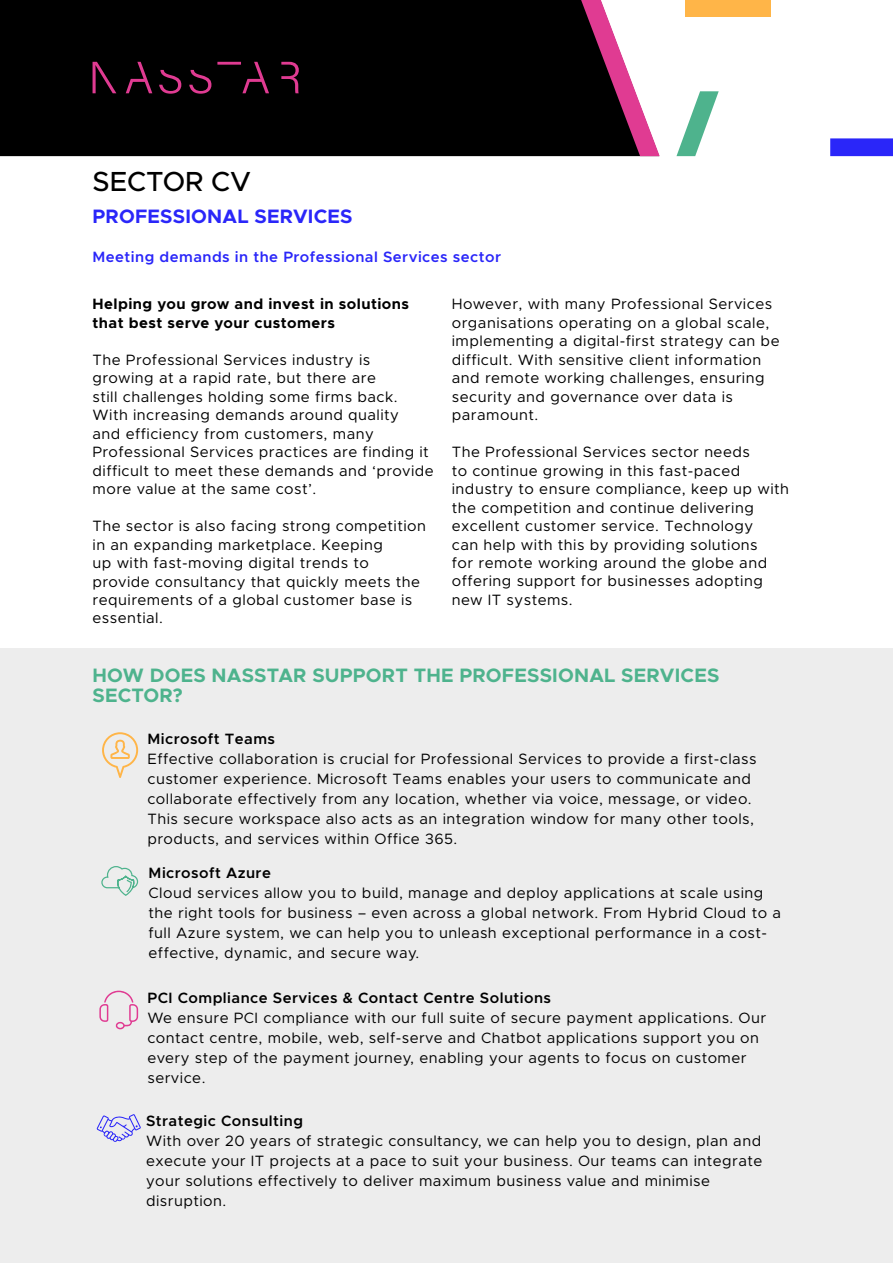
<style>
.page{position:relative;width:893px;height:1263px;background:#fff}
.page>*{position:absolute;margin:0;border:0;box-sizing:border-box;transform-origin:0 0}
.t1{font:500 27.75px "Metropolis";color:#000}
.t2{font:700 19.5px/19.5px "Metropolis";letter-spacing:.01em;color:#4eb38d}
.t3{font:700 19.5px "Metropolis";letter-spacing:.01em;color:#2a26f9}
.t4{font:15px/18.5px "Metropolis";letter-spacing:.03em;color:#000}
.t5{font:600 15px "Metropolis";letter-spacing:.03em;color:#000}
.t6{font:700 15px/18.5px "Metropolis";letter-spacing:.03em;color:#000}
.t7{font:600 15px "Metropolis";letter-spacing:.03em;color:#2a26f9}
</style>
<div class="page">
<div style="left:0;top:648px;width:893px;height:615px;background:#ededed"></div>
<div style="left:0;top:0;width:581px;height:156px;background:#000"></div>
<svg style="left:676px;top:91px;width:43px;height:65px"></svg>
<div style="left:685px;top:0;width:85px;height:17px;background:#ffb548"></div>
<svg style="left:830px;top:138px;width:63px;height:18px"></svg>
<svg style="left:581px;top:0;width:79px;height:156px"></svg>
<svg style="left:159px;top:70px;width:22px;height:24px"></svg>
<svg style="left:189px;top:70px;width:22px;height:24px"></svg>
<svg style="left:281px;top:62px;width:18px;height:31px"></svg>
<svg style="left:93px;top:62px;width:23px;height:31px"></svg>
<svg style="left:217px;top:62px;width:52px;height:31px;background:#210816"></svg>
<svg style="left:126px;top:62px;width:26px;height:31px"></svg>
<svg style="left:101px;top:866px;width:38px;height:30px"></svg>
<svg style="left:102px;top:732px;width:36px;height:46px"></svg>
<svg style="left:99px;top:990px;width:39px;height:39px"></svg>
<svg style="left:97px;top:1114px;width:44px;height:28px"></svg>
<h1 class="t1" style="left:93px;top:164px;width:160px">SECTOR CV</h1>
<h2 class="t3" style="left:93px;top:204px;width:262px">PROFESSIONAL SERVICES</h2>
<p class="t7" style="left:93px;top:247px;width:410px">Meeting demands in the Professional Services sector</p>
<p class="t6" style="left:93px;top:295px;width:318px">Helping you grow and invest in solutions that best serve your customers</p>
<p class="t4" style="left:93px;top:350px;width:343px">The Professional Services industry is growing at a rapid rate, but there are<br>still challenges holding some firms back.<br>With increasing demands around quality<br>and efficiency from customers, many Professional Services practices are finding it difficult to meet these demands and ‘provide more value at the same cost’.</p>
<p class="t4" style="left:93px;top:517px;width:335px">The sector is also facing strong competition in an expanding marketplace. Keeping<br>up with fast-moving digital trends to provide consultancy that quickly meets the requirements of a global customer base is essential.</p>
<p class="t4" style="left:452px;top:295px;width:329px">However, with many Professional Services organisations operating on a global scale, implementing a digital-first strategy can be difficult. With sensitive client information and remote working challenges, ensuring security and governance over data is paramount.</p>
<p class="t4" style="left:452px;top:443px;width:339px">The Professional Services sector needs<br>to continue growing in this fast-paced industry to ensure compliance, keep up with the competition and continue delivering excellent customer service. Technology<br>can help with this by providing solutions<br>for remote working around the globe and offering support for businesses adopting new IT systems.</p>
<h2 class="t2" style="left:93px;top:666px;width:628px">HOW DOES NASSTAR SUPPORT THE PROFESSIONAL SERVICES<br>SECTOR?</h2>
<p class="t5" style="left:147px;top:729px;width:129px">Microsoft Teams</p>
<p class="t4" style="left:147px;top:749px;width:611px;line-height:20.1px">Effective collaboration is crucial for Professional Services to provide a first-class customer experience. Microsoft Teams enables your users to communicate and collaborate effectively from any location, whether via voice, message, or video.<br>This secure workspace also acts as an integration window for many other tools, products, and services within Office 365.</p>
<p class="t5" style="left:149px;top:863px;width:124px">Microsoft Azure</p>
<p class="t4" style="left:149px;top:883px;width:634px;line-height:20.1px">Cloud services allow you to build, manage and deploy applications at scale using the right tools for business – even across a global network. From Hybrid Cloud to a full Azure system, we can help you to unleash exceptional performance in a cost&shy;effective, dynamic, and secure way.</p>
<p class="t5" style="left:147px;top:988px;width:405px">PCI Compliance Services &amp; Contact Centre Solutions</p>
<p class="t4" style="left:147px;top:1007px;width:620px;line-height:20.1px">We ensure PCI compliance with our full suite of secure payment applications. Our contact centre, mobile, web, self-serve and Chatbot applications support you on every step of the payment journey, enabling your agents to focus on customer service.</p>
<p class="t5" style="left:146px;top:1111px;width:158px">Strategic Consulting</p>
<p class="t4" style="left:146px;top:1131px;width:618px;line-height:20.1px">With over 20 years of strategic consultancy, we can help you to design, plan and execute your IT projects at a pace to suit your business. Our teams can integrate your solutions effectively to deliver maximum business value and minimise disruption.</p>
</div>
